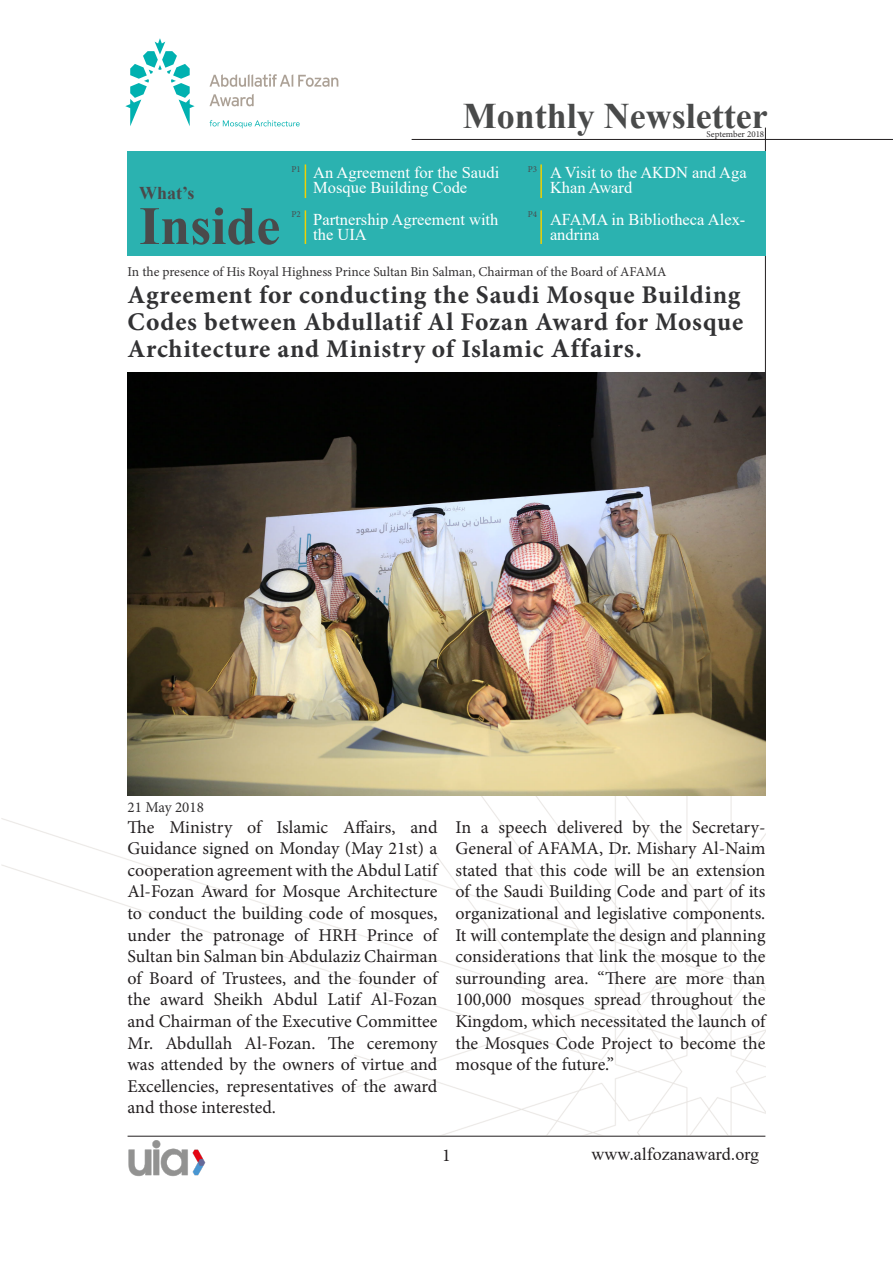
<style>
.page{position:relative;width:893px;height:1263px;background:#fff}
.page>*{position:absolute;margin:0;border:0;box-sizing:border-box;transform-origin:0 0}
.t1{font:700 54px "Times New Roman";color:#4a4a4b}
.t2{font:700 36px "Times New Roman";color:#494a4a}
.t3{font:700 25.5px/27px "Minion Pro";letter-spacing:.03em;color:#323234}
.t4{font:18px/21.6px "Minion Pro";color:#231f20;text-align:justify}
.t5{font:18px "Times New Roman";color:#231f20}
.t6{font:700 18px "Times New Roman";color:#4a4a4b}
.t7{font:16.5px/15px "Times New Roman";color:#fff}
.t8{font:15px "Minion Pro";color:#312f30}
.t9{font:13.5px "Minion Pro";color:#312f30}
.t10{font:9px "Minion Pro";color:#312f30}
.t11{font:9px "Minion Pro";color:#4a4a4c}
.s1{font-size:27px}
</style>
<div class="page">
<svg style="left:125px;top:38px;width:70px;height:88px"></svg>
<svg style="left:209px;top:94px;width:45px;height:12px"></svg>
<svg style="left:209px;top:74px;width:129px;height:13px"></svg>
<svg style="left:210px;top:120px;width:90px;height:8px"></svg>
<hr style="left:128px;top:1136px;width:637px;height:1px;background:#231f20">
<img style="left:128px;top:1140px;width:78px;height:36px">
<img style="left:1px;top:640px;width:764px;height:495px">
<hr style="left:412px;top:139px;width:481px;height:1px;background:#231f20">
<hr style="left:765px;top:128px;width:1px;height:367px;background:#231f20">
<div style="left:127px;top:151px;width:638px;height:104px;background:#2bb2b0"></div>
<hr style="left:305px;top:164px;width:1px;height:34px;background:#efd102">
<hr style="left:540px;top:164px;width:2px;height:34px;background:#efd102">
<hr style="left:305px;top:210px;width:1px;height:34px;background:#efd102">
<hr style="left:540px;top:210px;width:2px;height:34px;background:#efd102">
<img style="left:128px;top:372px;width:637px;height:424px">
<p class="t6" style="left:139px;top:180px;width:57px">What’s</p>
<p class="t1" style="left:139px;top:187px;width:143px">Inside</p>
<h2 class="t2" style="left:463px;top:90px;width:306px">Monthly Newsletter</h2>
<p class="t10" style="left:706px;top:128px;width:59px">September 2018</p>
<p class="t11" style="left:291px;top:163px;width:11px">P1</p>
<p class="t11" style="left:528px;top:163px;width:11px">P3</p>
<p class="t11" style="left:291px;top:208px;width:11px">P2</p>
<p class="t11" style="left:528px;top:208px;width:11px">P4</p>
<p class="t7" style="left:313px;top:165px;width:188px">An Agreement for the Saudi<br>Mosque Building Code</p>
<p class="t7" style="left:550px;top:165px;width:198px">A Visit to the AKDN and Aga<br>Khan Award</p>
<p class="t7" style="left:313px;top:211px;width:187px">Partnership Agreement with the UIA</p>
<p class="t7" style="left:550px;top:211px;width:197px">AFAMA in Bibliotheca Alex&shy;andrina</p>
<p class="t9" style="left:128px;top:262px;width:540px">In the presence of His Royal Highness Prince Sultan Bin Salman, Chairman of the Board of AFAMA</p>
<p class="t3" style="left:128px;top:281px;width:617px">Agreement for conducting the Saudi Mosque Building<br>Codes between Abdullatif Al Fozan Award for Mosque<br>Architecture and Ministry of Islamic <span class="s1">Affairs.</span></p>
<p class="t8" style="left:128px;top:797px;width:78px">21 May 2018</p>
<p class="t4" style="left:128px;top:816px;width:311px">The Ministry of Islamic Affairs, and Guidance signed on Monday (May 21st) a cooperation agreement with the Abdul Latif Al-Fozan Award for Mosque Architecture to conduct the building code of mosques, under the patronage of HRH Prince of Sultan bin Salman bin Abdulaziz Chairman of Board of Trustees, and the founder of the award Sheikh Abdul Latif Al-Fozan and Chairman of the Executive Committee Mr. Abdullah Al-Fozan. The ceremony was attended by the owners of virtue and Excellencies, representatives of the award and those interested.</p>
<p class="t4" style="left:455px;top:816px;width:311px">In a speech delivered by the Secretary-General of AFAMA, Dr. Mishary Al-Naim stated that this code will be an extension of the Saudi Building Code and part of its organizational and legislative components.<br>It will contemplate the design and planning considerations that link the mosque to the surrounding area. “There are more than 100,000 mosques spread throughout the Kingdom, which necessitated the launch of the Mosques Code Project to become the mosque of the future.”</p>
<p class="t4" style="left:442px;top:1144px;width:10px">1</p>
<p class="t5" style="left:592px;top:1141px;width:169px">www.alfozanaward.org</p>
</div>
